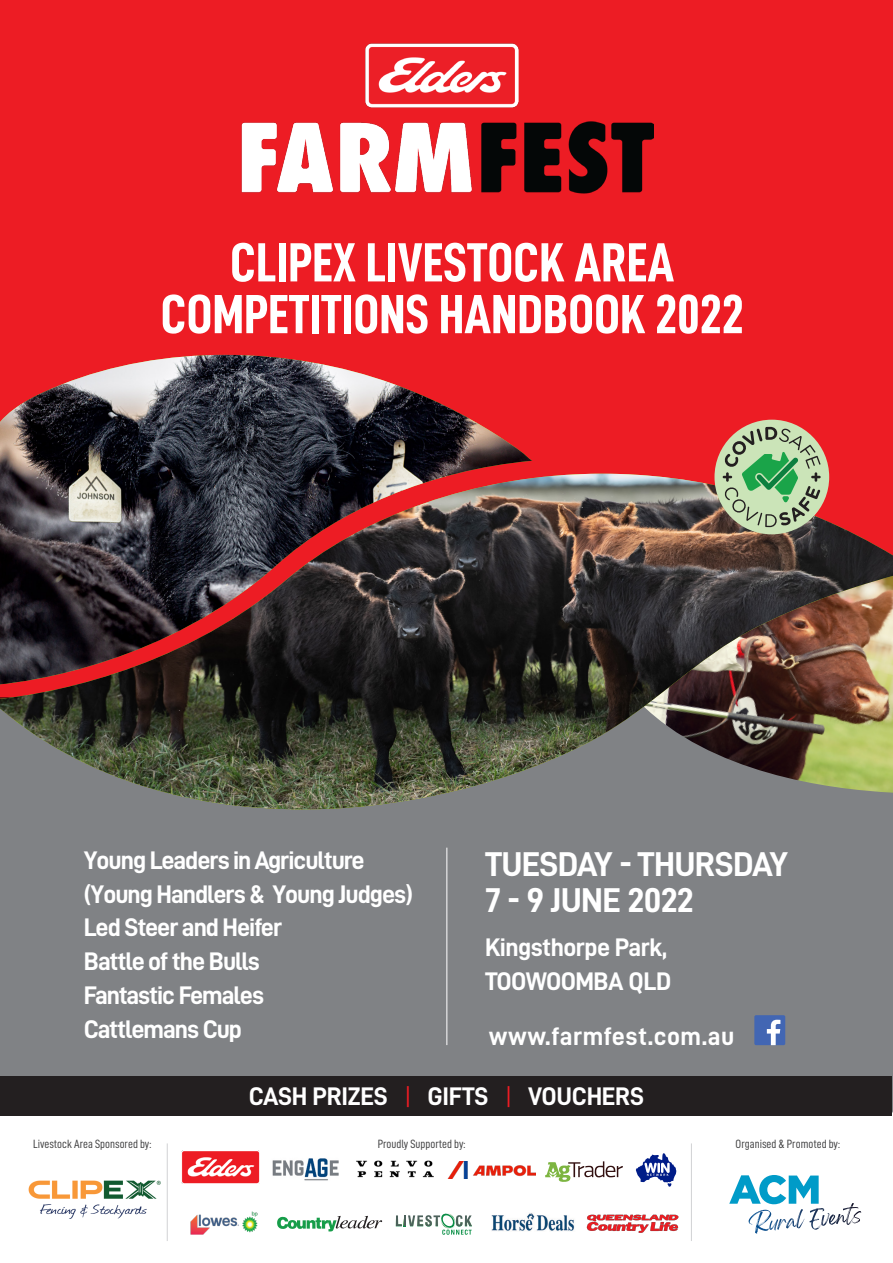
<style>
.page{position:relative;width:893px;height:1263px;background:#fff}
.page>*{position:absolute;margin:0;border:0;box-sizing:border-box;transform-origin:0 0}
.t1{font:55.35px "D DIN Condensed Bold";color:#fff}
.t2{font:34.5px/36px "D DIN Bold";letter-spacing:-.02em;color:#fff}
.Leadin_white{font:25.5px/33.8px "D DIN Bold";letter-spacing:-.04em;color:#fff}
.Leadin_white-2{font:25.5px/33.8px "D DIN Bold";letter-spacing:-.02em;color:#fff}
.Leadin_white-3{font:25.5px "D DIN Bold";letter-spacing:-.01em;color:#fff}
.Leadin_white-4{font:25.5px "D DIN Bold";letter-spacing:.02em;color:#fff}
.t3{font:12px "D DIN Condensed";color:#3e3e3f}
.s1{font-family:"D DIN";color:#ed1c24}
</style>
<div class="page">
<div style="left:0;top:0;width:893px;height:706px;background:#ed1c24"></div>
<div style="left:0;top:697px;width:893px;height:416px;background:#808285"></div>
<hr style="left:446px;top:848px;width:1px;height:197px;background:#fff">
<img style="left:0;top:474px;width:893px;height:336px">
<img style="left:0;top:355px;width:533px;height:329px">
<div style="left:714px;top:420px;width:115px;height:114px;background:#cbe4b8;border-radius:50%"></div>
<svg style="left:723px;top:427px;width:98px;height:100px"></svg>
<hr style="left:0;top:1112px;width:893px;height:1px;background:#d1d2d4">
<img style="left:241px;top:44px;width:412px;height:150px">
<div style="left:1px;top:1076px;width:891px;height:39px;background:#231f20"></div>
<div style="left:754px;top:1015px;width:31px;height:30px;background:#4266b3;border-radius:2px"></div>
<svg style="left:767px;top:1020px;width:13px;height:25px"></svg>
<svg style="left:545px;top:1161px;width:78px;height:21px"></svg>
<img style="left:491px;top:1213px;width:84px;height:18px">
<hr style="left:691px;top:1143px;width:1px;height:98px;background:#d1d2d4">
<hr style="left:167px;top:1143px;width:1px;height:98px;background:#d1d2d4">
<svg style="left:729px;top:1175px;width:132px;height:58px"></svg>
<img style="left:29px;top:1180px;width:132px;height:39px">
<img style="left:181px;top:1150px;width:78px;height:34px">
<img style="left:272px;top:1158px;width:67px;height:23px">
<img style="left:356px;top:1160px;width:78px;height:62px">
<img style="left:447px;top:1161px;width:88px;height:18px">
<img style="left:190px;top:1211px;width:68px;height:24px">
<svg style="left:277px;top:1216px;width:105px;height:15px"></svg>
<svg style="left:396px;top:1212px;width:76px;height:23px"></svg>
<svg style="left:636px;top:1153px;width:40px;height:34px"></svg>
<svg style="left:587px;top:1215px;width:91px;height:18px"></svg>
<p class="t1" style="left:230px;top:232px;width:446px">CLIPEX LIVESTOCK AREA</p>
<p class="t1" style="left:161px;top:284px;width:585px">COMPETITIONS HANDBOOK 2022</p>
<p class="Leadin_white" style="left:84px;top:843px;width:331px">Young Leaders in Agriculture (Young Handlers &amp; Young Judges)</p>
<p class="Leadin_white" style="left:84px;top:910px;width:200px">Led Steer and Heifer</p>
<p class="Leadin_white" style="left:84px;top:944px;width:178px">Battle of the Bulls</p>
<p class="Leadin_white" style="left:84px;top:978px;width:182px">Fantastic Females</p>
<p class="Leadin_white" style="left:84px;top:1011px;width:160px">Cattlemans Cup</p>
<p class="t2" style="left:485px;top:846px;width:305px">TUESDAY - THURSDAY<br>7 - 9 JUNE 2022</p>
<p class="Leadin_white-2" style="left:485px;top:930px;width:188px">Kingsthorpe Park,<br>TOOWOOMBA QLD</p>
<p class="Leadin_white-4" style="left:489px;top:1022px;width:247px">www.farmfest.com.au</p>
<p class="Leadin_white-3" style="left:249px;top:1082px;width:397px">CASH PRIZES <span class="s1">|</span> GIFTS <span class="s1">|</span> VOUCHERS</p>
<p class="t3" style="left:33px;top:1137px;width:120px">Livestock Area Sponsored by:</p>
<p class="t3" style="left:378px;top:1137px;width:89px">Proudly Supported by:</p>
<p class="t3" style="left:736px;top:1137px;width:106px">Organised &amp; Promoted by:</p>
</div>
